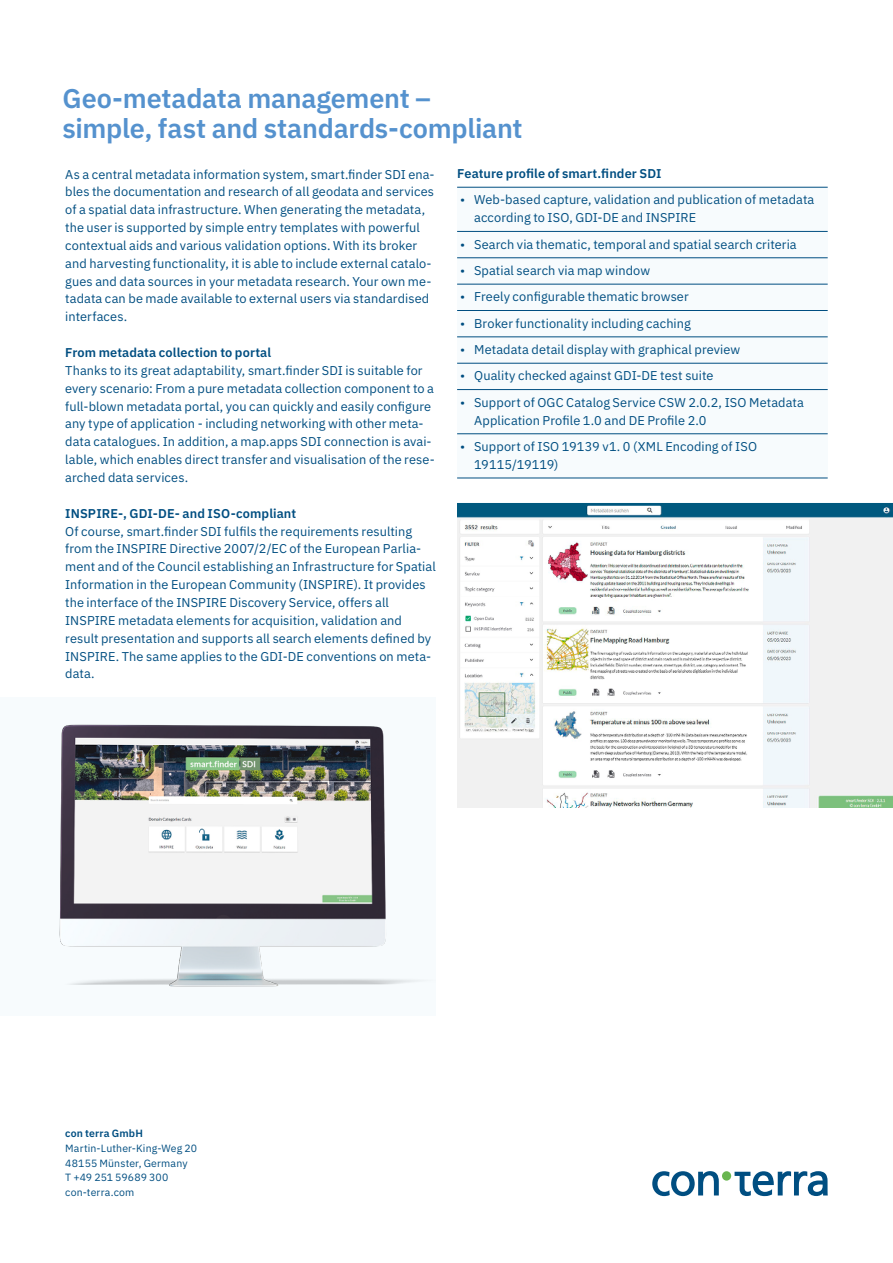
<style>
.page{position:relative;width:893px;height:1263px;background:#fff}
.page>*{position:absolute;margin:0;border:0;box-sizing:border-box;transform-origin:0 0}
.t1{font:600 27px/29.7px "IBM Plex Sans";letter-spacing:-.01em;color:#5592ce}
.t2{font:12.75px/17.9px "IBM Plex Sans";letter-spacing:.01em;color:#004e81}
.t3{font:600 12.75px "IBM Plex Sans";letter-spacing:.01em;color:#004e81}
.t4{font:10.5px/14.7px "IBM Plex Sans";letter-spacing:.015em;color:#004e81}
.t5{font:600 10.5px "IBM Plex Sans";letter-spacing:.015em;color:#004e81}
</style>
<div class="page">
<div style="left:457px;top:187px;width:371px;height:291px;background:#f7fbfd"></div>
<hr style="left:457px;top:187px;width:371px;height:1px;background:#004e81">
<hr style="left:457px;top:231px;width:371px;height:1px;background:#004e81">
<hr style="left:457px;top:257px;width:371px;height:1px;background:#004e81">
<hr style="left:457px;top:284px;width:371px;height:1px;background:#004e81">
<hr style="left:457px;top:310px;width:371px;height:1px;background:#004e81">
<hr style="left:457px;top:337px;width:371px;height:1px;background:#004e81">
<hr style="left:457px;top:363px;width:371px;height:1px;background:#004e81">
<hr style="left:457px;top:389px;width:371px;height:1px;background:#004e81">
<hr style="left:457px;top:433px;width:371px;height:1px;background:#004e81">
<hr style="left:457px;top:478px;width:371px;height:1px;background:#004e81">
<img style="left:457px;top:504px;width:436px;height:304px">
<img style="left:59px;top:724px;width:374px;height:263px">
<div style="left:722px;top:1171px;width:9px;height:9px;background:#69b650;border-radius:50%"></div>
<svg style="left:652px;top:1171px;width:67px;height:25px"></svg>
<svg style="left:735px;top:1171px;width:93px;height:25px"></svg>
<h1 class="t1" style="left:62px;top:81px;width:462px">Geo-metadata management – simple, fast and standards-compliant</h1>
<p class="t2" style="left:65px;top:164px;width:371px">As a central metadata information system, smart.finder SDI ena&shy;bles the documentation and research of all geodata and services of a spatial data infrastructure. When generating the metadata, the user is supported by simple entry templates with powerful contextual aids and various validation options. With its broker and harvesting functionality, it is able to include external catalo&shy;gues and data sources in your metadata research. Your own me&shy;tadata can be made available to external users via standardised interfaces.</p>
<p class="t3" style="left:65px;top:342px;width:207px">From metadata collection to portal</p>
<p class="t2" style="left:65px;top:360px;width:371px">Thanks to its great adaptability, smart.finder SDI is suitable for every scenario: From a pure metadata collection component to a full-blown metadata portal, you can quickly and easily configure any type of application - including networking with other meta&shy;data catalogues. In addition, a map.apps SDI connection is avai&shy;lable, which enables direct transfer and visualisation of the rese&shy;arched data services.</p>
<p class="t3" style="left:65px;top:503px;width:233px">INSPIRE-, GDI-DE- and ISO-compliant</p>
<p class="t2" style="left:65px;top:521px;width:372px">Of course, smart.finder SDI fulfils the requirements resulting from the INSPIRE Directive 2007/2/EC of the European Parlia&shy;ment and of the Council establishing an Infrastructure for Spatial Information in the European Community (INSPIRE). It provides the interface of the INSPIRE Discovery Service, offers all INSPIRE metadata elements for acquisition, validation and result presentation and supports all search elements defined by INSPIRE. The same applies to the GDI-DE conventions on meta&shy;data.</p>
<p class="t3" style="left:457px;top:163px;width:206px">Feature profile of smart.finder SDI</p>
<p class="t2" style="left:474px;top:190px;width:342px;text-indent:-14px">• Web-based capture, validation and publication of metadata according to ISO, GDI-DE and INSPIRE</p>
<p class="t2" style="left:460px;top:234px;width:338px">• Search via thematic, temporal and spatial search criteria</p>
<p class="t2" style="left:460px;top:260px;width:191px">• Spatial search via map window</p>
<p class="t2" style="left:460px;top:287px;width:230px">• Freely configurable thematic browser</p>
<p class="t2" style="left:460px;top:313px;width:232px">• Broker functionality including caching</p>
<p class="t2" style="left:460px;top:340px;width:282px">• Metadata detail display with graphical preview</p>
<p class="t2" style="left:460px;top:366px;width:255px">• Quality checked against GDI-DE test suite</p>
<p class="t2" style="left:474px;top:392px;width:331px;text-indent:-14px">• Support of OGC Catalog Service CSW 2.0.2, ISO Metadata<br>Application Profile 1.0 and DE Profile 2.0</p>
<p class="t2" style="left:474px;top:436px;width:284px;text-indent:-14px">• Support of ISO 19139 v1. 0 (XML Encoding of ISO<br>19115/19119)</p>
<p class="t5" style="left:65px;top:1125px;width:79px">con terra GmbH</p>
<p class="t4" style="left:65px;top:1140px;width:133px">Martin-Luther-King-Weg 20<br>48155 Münster, Germany<br>T +49 251 59689 300 con-terra.com</p>
</div>
